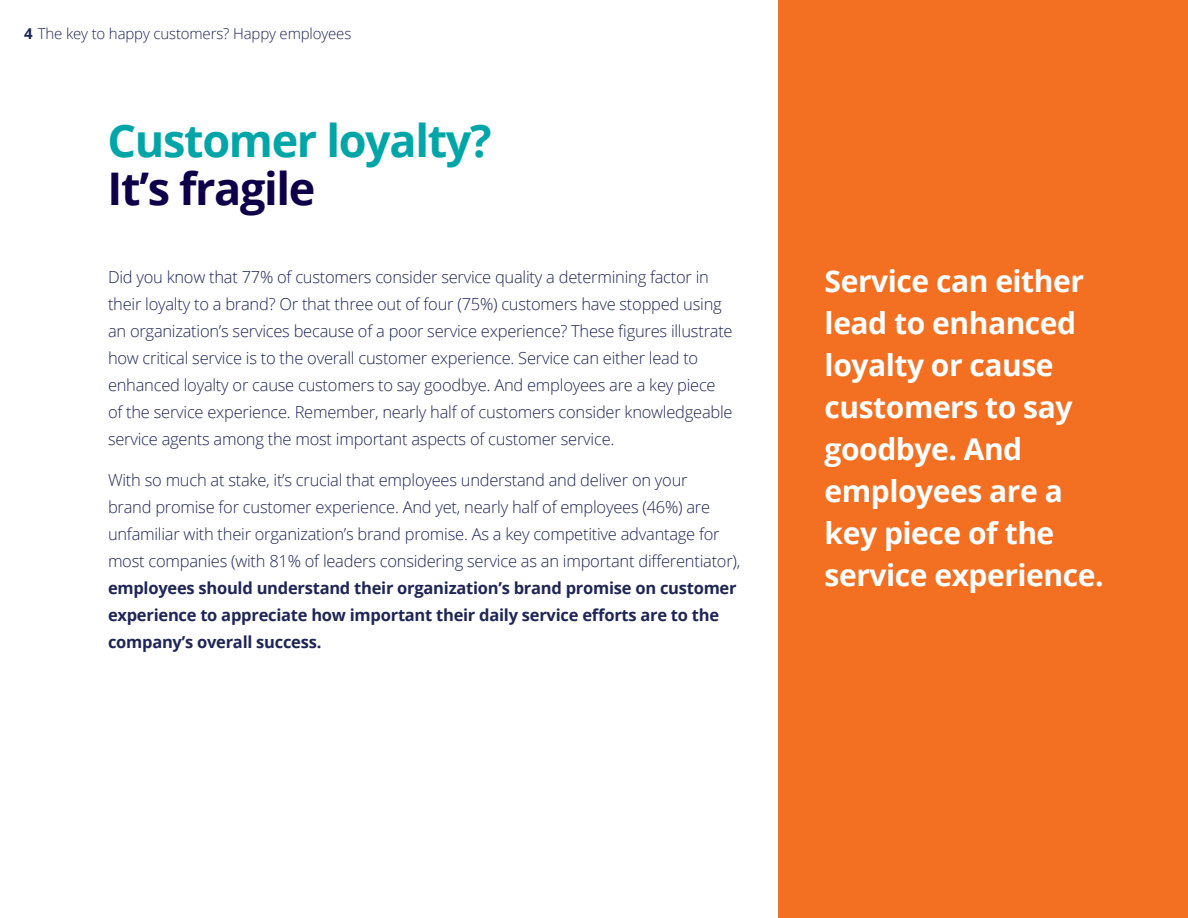
<style>
.page{position:relative;width:1188px;height:918px;background:#fff}
.page>*{position:absolute;margin:0;border:0;box-sizing:border-box;transform-origin:0 0}
.t1{font:700 45px "Open Sans";letter-spacing:-.03em;color:#00a6a7}
.t2{font:700 45px "Open Sans";letter-spacing:-.03em;color:#0e0048}
.t3{font:700 30px/42px "Open Sans";letter-spacing:-.015em;color:#fff}
.t4{font:300 16.5px/27px "Open Sans";letter-spacing:-.015em;color:#1f2555}
.t5{font:700 16.5px/27px "Open Sans";letter-spacing:-.015em;color:#1f2555}
.t6{font:300 15px "Open Sans";letter-spacing:-.01em;color:#1f2555}
.s1{font-weight:700}
</style>
<div class="page">
<div style="left:778px;top:0;width:410px;height:918px;background:#f36f21"></div>
<p class="t6" style="left:24px;top:23px;width:329px"><span class="s1">4</span> The key to happy customers? Happy employees</p>
<h1 class="t1" style="left:108px;top:109px;width:385px">Customer loyalty?</h1>
<h1 class="t2" style="left:108px;top:157px;width:209px">It’s fragile</h1>
<p class="t4" style="left:108px;top:263px;width:626px">Did you know that 77% of customers consider service quality a determining factor in their loyalty to a brand? Or that three out of four (75%) customers have stopped using an organization’s services because of a poor service experience? These figures illustrate how critical service is to the overall customer experience. Service can either lead to enhanced loyalty or cause customers to say goodbye. And employees are a key piece of the service experience. Remember, nearly half of customers consider knowledgeable service agents among the most important aspects of customer service.</p>
<p class="t4" style="left:108px;top:466px;width:634px">With so much at stake, it’s crucial that employees understand and deliver on your<br>brand promise for customer experience. And yet, nearly half of employees (46%) are unfamiliar with their organization’s brand promise. As a key competitive advantage for most companies (with 81% of leaders considering service as an important differentiator),</p>
<p class="t5" style="left:108px;top:574px;width:630px">employees should understand their organization’s brand promise on customer experience to appreciate how important their daily service efforts are to the company’s overall success.</p>
<h2 class="t3" style="left:825px;top:259px;width:281px">Service can either lead to enhanced loyalty or cause customers to say goodbye. And employees are a key piece of the service experience.</h2>
</div>
